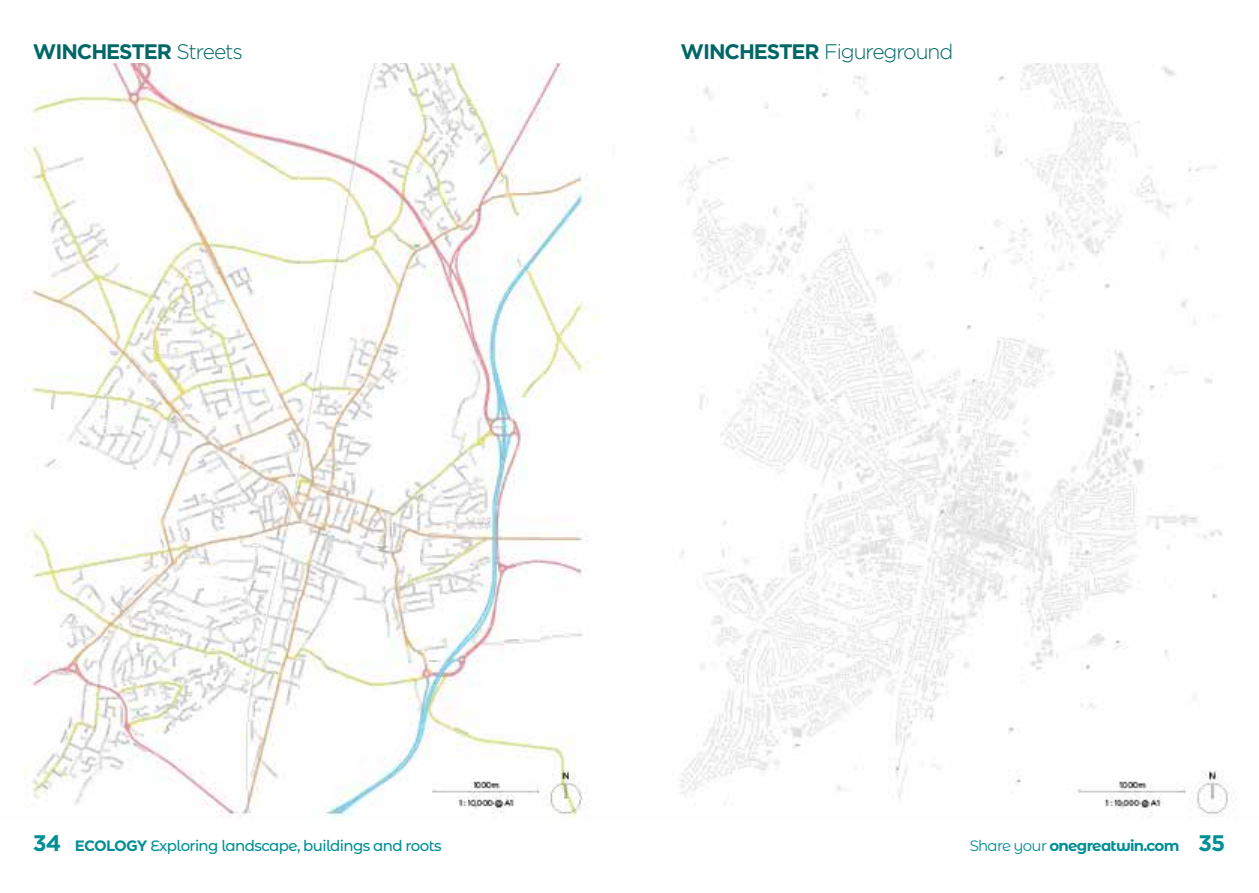
<style>
.page{position:relative;width:1259px;height:893px;background:#fff}
.page>*{position:absolute;margin:0;border:0;box-sizing:border-box;transform-origin:0 0}
.t1{font:300 21px "Gotham";letter-spacing:-.05em;color:#006767}
.t2{font:700 21px "Gotham";letter-spacing:-.05em;color:#006767}
.t3{font:500 15px "Montserrat Alternates";letter-spacing:-.04em;color:#008f95}
.t4{font:700 15px "Montserrat Alternates";letter-spacing:-.05em;color:#008f95}
.s1{font-weight:300}
.s2{font-weight:700}
.s3{font-family:"Gotham";font-weight:700;font-size:22.5px}
.s4{font-family:"Gotham";font-weight:700}
.s5{font-weight:400}
.s6{font-family:"Gotham";font-size:22.5px}
</style>
<div class="page">
<img style="left:24px;top:64px;width:1205px;height:757px">
<h1 class="t2" style="left:33px;top:38px;width:212px">WINCHESTER <span class="s1">Streets</span></h1>
<h1 class="t1" style="left:680px;top:39px;width:274px"><span class="s2">WINCHESTER</span> Figureground</h1>
<p class="t3" style="left:33px;top:836px;width:410px"><span class="s3">34</span> <span class="s4">ECOLOGY</span> Exploring landscape, buildings and roots</p>
<p class="t4" style="left:969px;top:835px;width:257px"><span class="s5">Share your</span> onegreatwin.com <span class="s6">35</span></p>
</div>
